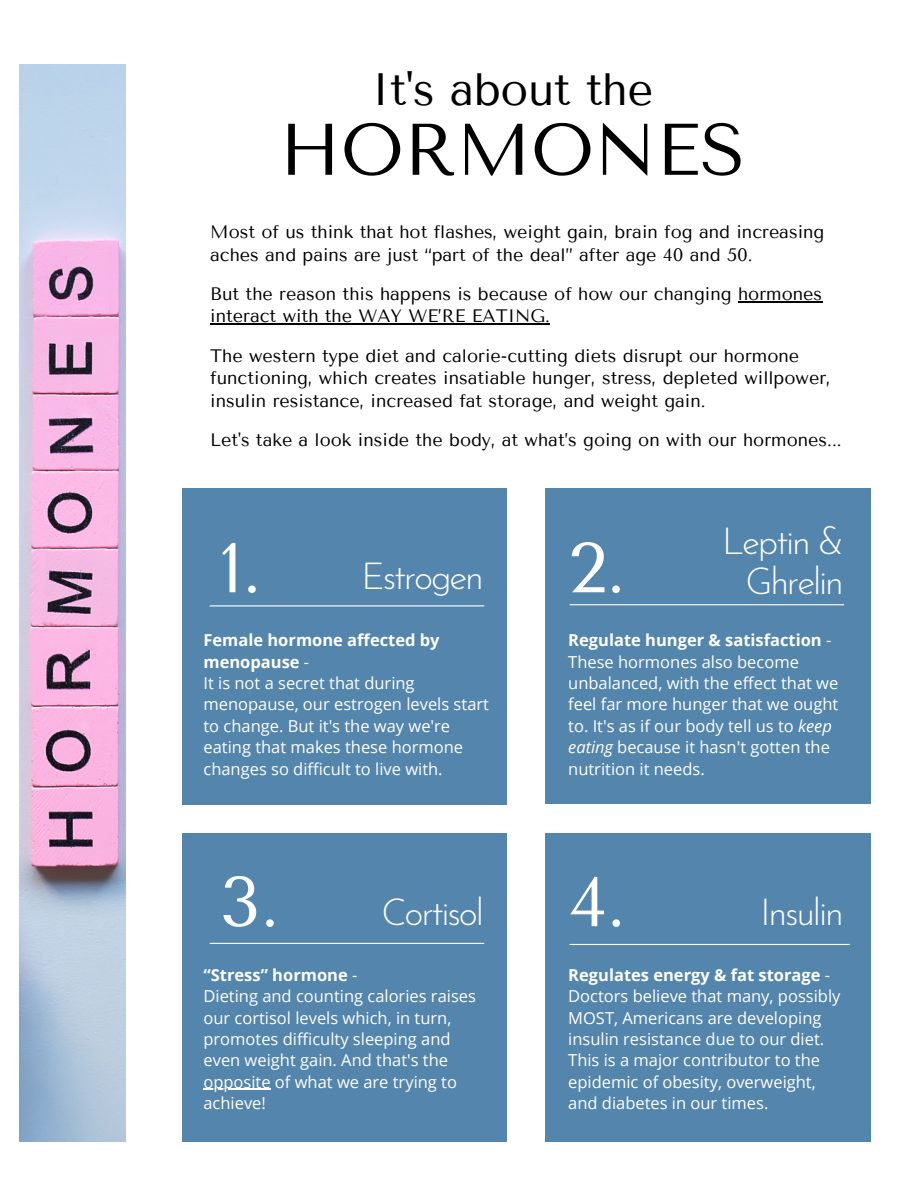
<style>
.page{position:relative;width:918px;height:1188px;background:#fff}
.page>*{position:absolute;margin:0;border:0;box-sizing:border-box;transform-origin:0 0}
.t1{font:72.9px "Tenor Sans";color:#000}
.t2{font:70.5px "Tenor Sans";color:#fff}
.t3{font:45.15px "Tenor Sans";letter-spacing:-.01em;color:#000}
.t4{font:300 36.75px/40.5px "Josefin Sans";letter-spacing:-.06em;color:#fff;text-align:right}
.t5{font:18px/22.5px "Tenor Sans";color:#000}
.t6{font:16.5px/21.3px "Open Sans";color:#fff}
.s1{font-weight:700}
.s2{font-style:italic}
</style>
<div class="page">
<div style="left:182px;top:488px;width:325px;height:316px;background:#5385ad"></div>
<hr style="left:210px;top:605px;width:274px;height:1px;background:#fff">
<div style="left:182px;top:833px;width:325px;height:308px;background:#5385ad"></div>
<div style="left:545px;top:488px;width:325px;height:316px;background:#5385ad"></div>
<div style="left:545px;top:833px;width:325px;height:309px;background:#5385ad"></div>
<hr style="left:570px;top:944px;width:280px;height:1px;background:#fff">
<img style="left:19px;top:65px;width:107px;height:1077px">
<hr style="left:203px;top:1089px;width:68px;height:1px;background:#fff">
<hr style="left:738px;top:301px;width:84px;height:1px;background:#000">
<hr style="left:210px;top:324px;width:340px;height:1px;background:#000">
<hr style="left:570px;top:604px;width:274px;height:1px;background:#fff">
<hr style="left:210px;top:943px;width:274px;height:1px;background:#fff">
<h3 class="t3" style="left:372px;top:64px;width:283px">It's about the</h3>
<h1 class="t1" style="left:279px;top:108px;width:468px">HORMONES</h1>
<p class="t5" style="left:210px;top:221px;width:616px">Most of us think that hot flashes, weight gain, brain fog and increasing aches and pains are just “part of the deal” after age 40 and 50.</p>
<p class="t5" style="left:210px;top:283px;width:613px">But the reason this happens is because of how our changing hormones interact with the WAY WE’RE EATING.</p>
<p class="t5" style="left:210px;top:345px;width:622px">The western type diet and calorie-cutting diets disrupt our hormone functioning, which creates insatiable hunger, stress, depleted willpower, insulin resistance, increased fat storage, and weight gain.</p>
<p class="t5" style="left:210px;top:429px;width:633px">Let's take a look inside the body, at what’s going on with our hormones...</p>
<h2 class="t2" style="left:220px;top:527px;width:43px">1.</h2>
<h3 class="t4" style="left:361px;top:559px;width:124px">Estrogen</h3>
<p class="t6" style="left:203px;top:629px;width:287px"><span class="s1">Female hormone affected by menopause</span> -<br>It is not a secret that during menopause, our estrogen levels start to change. But it's the way we're eating that makes these hormone changes so difficult to live with.</p>
<h2 class="t2" style="left:220px;top:861px;width:61px">3.</h2>
<h3 class="t4" style="left:381px;top:895px;width:104px">Cortisol</h3>
<p class="t6" style="left:203px;top:964px;width:274px"><span class="s1">“Stress” hormone</span> -<br>Dieting and counting calories raises our cortisol levels which, in turn, promotes difficulty sleeping and even weight gain. And that's the opposite of what we are trying to achieve!</p>
<h2 class="t2" style="left:568px;top:527px;width:59px">2.</h2>
<h3 class="t4" style="left:722px;top:524px;width:123px">Leptin &amp;<br>Ghrelin</h3>
<p class="t6" style="left:568px;top:629px;width:272px"><span class="s1">Regulate hunger &amp; satisfaction</span> -<br>These hormones also become unbalanced, with the effect that we feel far more hunger that we ought to. It's as if our body tell us to <span class="s2">keep eating</span> because it hasn't gotten the nutrition it needs.</p>
<h2 class="t2" style="left:568px;top:861px;width:59px">4.</h2>
<h3 class="t4" style="left:761px;top:895px;width:85px">Insulin</h3>
<p class="t6" style="left:568px;top:964px;width:274px"><span class="s1">Regulates energy &amp; fat storage</span> -<br>Doctors believe that many, possibly<br>MOST, Americans are developing insulin resistance due to our diet.<br>This is a major contributor to the epidemic of obesity, overweight, and diabetes in our times.</p>
</div>
